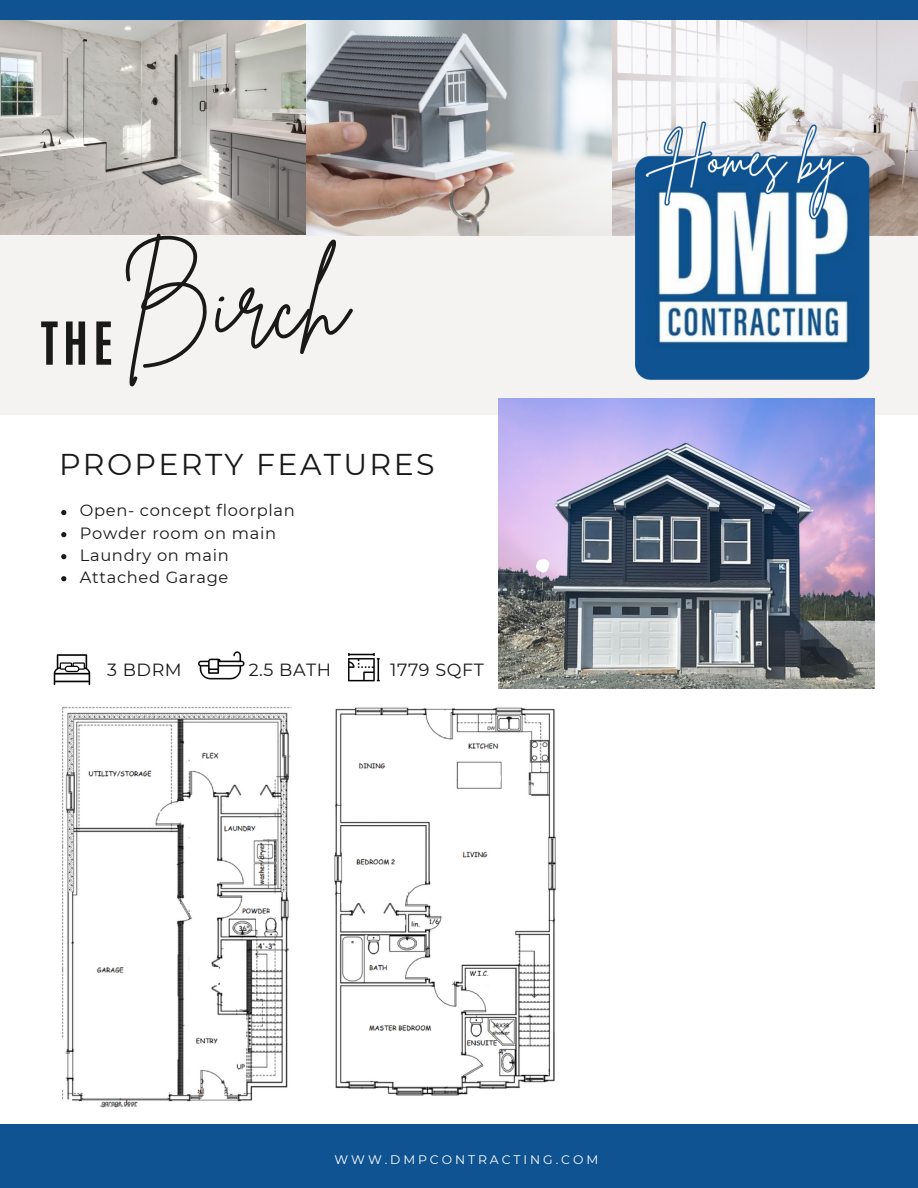
<style>
.page{position:relative;width:918px;height:1188px;background:#fff}
.page>*{position:absolute;margin:0;border:0;box-sizing:border-box;transform-origin:0 0}
.t1{font:96.3px "Brittany Signature";color:#191919}
.t2{font:700 50.25px "Antonio";color:#191919}
.t3{font:30px "Montserrat";letter-spacing:.08em;color:#191919}
.t4{font:17.55px "Montserrat";letter-spacing:.03em;color:#191919}
.t5{font:16.35px "Montserrat";letter-spacing:.04em;color:#191919}
.t6{font:12.45px "Montserrat";letter-spacing:.235em;color:#fff}
</style>
<div class="page">
<div style="left:0;top:228px;width:918px;height:187px;background:#f4f3f2"></div>
<img style="left:0;top:20px;width:918px;height:216px">
<div style="left:0;top:0;width:918px;height:20px;background:#0f5392"></div>
<div style="left:0;top:1124px;width:918px;height:64px;background:#0f5392"></div>
<img style="left:499px;top:398px;width:375px;height:290px">
<img style="left:53px;top:654px;width:38px;height:32px">
<img style="left:198px;top:651px;width:47px;height:29px">
<img style="left:348px;top:652px;width:32px;height:30px">
<img style="left:587px;top:82px;width:331px;height:331px">
<svg style="left:536px;top:559px;width:13px;height:14px"></svg>
<img style="left:62px;top:706px;width:230px;height:402px">
<img style="left:334px;top:707px;width:222px;height:389px">
<svg style="left:61px;top:510px;width:5px;height:5px"></svg>
<svg style="left:61px;top:532px;width:5px;height:5px"></svg>
<svg style="left:61px;top:554px;width:5px;height:5px"></svg>
<svg style="left:61px;top:576px;width:5px;height:5px"></svg>
<p class="t2" style="left:41px;top:307px;width:74px">THE</p>
<p class="t1" style="left:121px;top:240px;width:228px">Birch</p>
<p class="t3" style="left:59px;top:446px;width:377px">PROPERTY FEATURES</p>
<p class="t5" style="left:80px;top:501px;width:217px">Open- concept floorplan</p>
<p class="t5" style="left:80px;top:523px;width:198px">Powder room on main</p>
<p class="t5" style="left:80px;top:545px;width:151px">Laundry on main</p>
<p class="t5" style="left:80px;top:567px;width:150px">Attached Garage</p>
<p class="t4" style="left:107px;top:659px;width:76px">3 BDRM</p>
<p class="t4" style="left:249px;top:659px;width:84px">2.5 BATH</p>
<p class="t4" style="left:390px;top:659px;width:95px">1779 SQFT</p>
<p class="t6" style="left:335px;top:1151px;width:265px">WWW.DMPCONTRACTING.COM</p>
</div>
